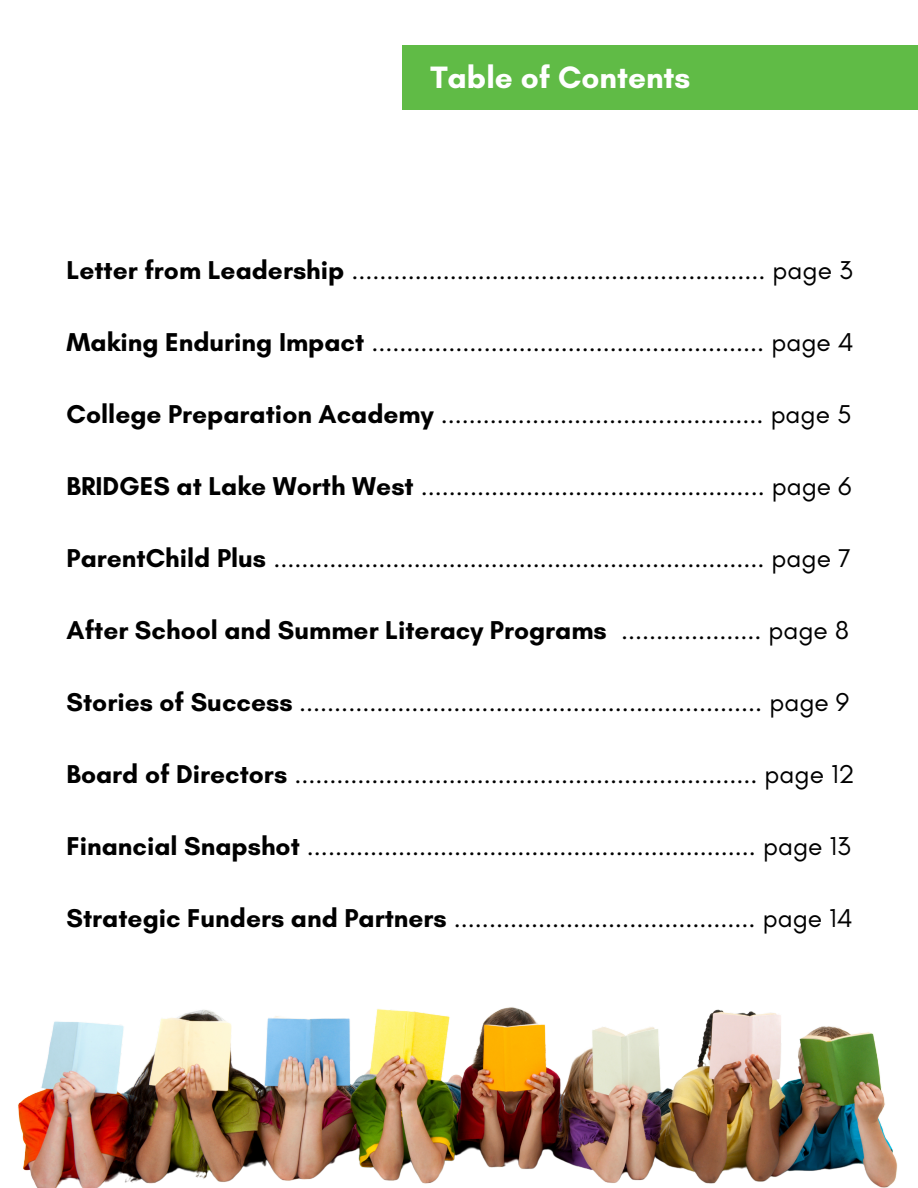
<style>
.page{position:relative;width:918px;height:1188px;background:#fff}
.page>*{position:absolute;margin:0;border:0;box-sizing:border-box;transform-origin:0 0}
.t1{font:700 31.5px "Glacial Indifference";color:#fff}
.t2{font:26.25px "Glacial Indifference";color:#000}
.t3{font:700 26.25px "Glacial Indifference";color:#000}
.s1{font-weight:700}
.s2{font-weight:400}
</style>
<div class="page">
<div style="left:402px;top:45px;width:516px;height:65px;background:#60bb46"></div>
<img style="left:18px;top:1007px;width:880px;height:181px">
<p class="t1" style="left:430px;top:59px;width:262px">Table of Contents</p>
<h1 class="t2" style="left:67px;top:254px;width:788px"><span class="s1">Letter from Leadership</span> ........................................................... page 3</h1>
<p class="t2" style="left:67px;top:326px;width:789px"><span class="s1">Making Enduring Impact</span> ........................................................ page 4</p>
<p class="t2" style="left:67px;top:398px;width:787px"><span class="s1">College Preparation Academy</span> .............................................. page 5</p>
<p class="t2" style="left:67px;top:470px;width:787px"><span class="s1">BRIDGES at Lake Worth West</span> ................................................. page 6</p>
<p class="t2" style="left:67px;top:542px;width:786px"><span class="s1">ParentChild Plus</span> ...................................................................... page 7</p>
<p class="t3" style="left:67px;top:614px;width:784px">After School and Summer Literacy Programs <span class="s2">.................... page 8</span></p>
<p class="t2" style="left:67px;top:686px;width:784px"><span class="s1">Stories of Success</span> .................................................................. page 9</p>
<p class="t2" style="left:67px;top:758px;width:790px"><span class="s1">Board of Directors</span> .................................................................. page 12</p>
<p class="t2" style="left:67px;top:830px;width:786px"><span class="s1">Financial Snapshot</span> ................................................................ page 13</p>
<p class="t2" style="left:67px;top:902px;width:788px"><span class="s1">Strategic Funders and Partners</span> ........................................... page 14</p>
</div>
